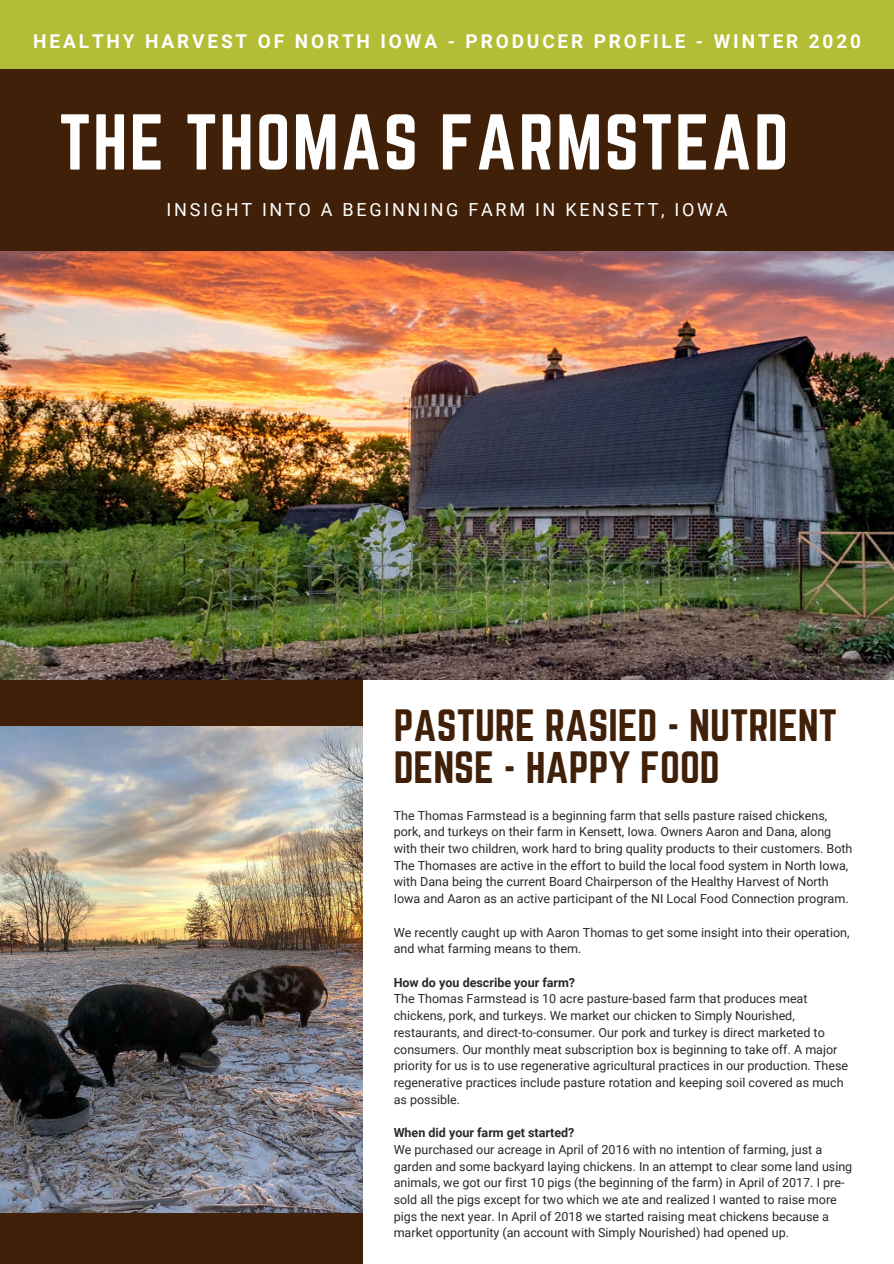
<style>
.page{position:relative;width:894px;height:1264px;background:#fff}
.page>*{position:absolute;margin:0;border:0;box-sizing:border-box;transform-origin:0 0}
.t1{font:69px "Norwester";letter-spacing:.03em;color:#fff}
.t2{font:39.75px/41.7px "Norwester";color:#402008}
.t3{font:700 19.05px "Roboto";letter-spacing:.15em;color:#fff}
.t4{font:18px "Roboto";letter-spacing:.15em;color:#fff}
.t5{font:12.6px/16.6px "Roboto";color:#292929}
.t6{font:700 12.6px "Roboto";color:#292929}
</style>
<div class="page">
<div style="left:0;top:679px;width:362px;height:584px;background:#402008"></div>
<div style="left:0;top:53px;width:893px;height:243px;background:#402008"></div>
<img style="left:0;top:251px;width:893px;height:428px">
<div style="left:0;top:0;width:893px;height:69px;background:#b3bd35"></div>
<img style="left:0;top:726px;width:362px;height:486px">
<h3 class="t3" style="left:33px;top:30px;width:829px">HEALTHY HARVEST OF NORTH IOWA - PRODUCER PROFILE - WINTER 2020</h3>
<h1 class="t1" style="left:59px;top:109px;width:730px">THE THOMAS FARMSTEAD</h1>
<h3 class="t4" style="left:167px;top:200px;width:562px">INSIGHT INTO A BEGINNING FARM IN KENSETT, IOWA</h3>
<h2 class="t2" style="left:393px;top:706px;width:445px">PASTURE RASIED - NUTRIENT<br>DENSE - HAPPY FOOD</h2>
<p class="t5" style="left:393px;top:807px;width:460px">The Thomas Farmstead is a beginning farm that sells pasture raised chickens, pork, and turkeys on their farm in Kensett, Iowa. Owners Aaron and Dana, along with their two children, work hard to bring quality products to their customers. Both The Thomases are active in the effort to build the local food system in North Iowa, with Dana being the current Board Chairperson of the Healthy Harvest of North Iowa and Aaron as an active participant of the NI Local Food Connection program.</p>
<p class="t5" style="left:393px;top:924px;width:457px">We recently caught up with Aaron Thomas to get some insight into their operation, and what farming means to them.</p>
<p class="t6" style="left:393px;top:975px;width:183px">How do you describe your farm?</p>
<p class="t5" style="left:393px;top:990px;width:456px">The Thomas Farmstead is 10 acre pasture-based farm that produces meat chickens, pork, and turkeys. We market our chicken to Simply Nourished, restaurants, and direct-to-consumer. Our pork and turkey is direct marketed to consumers. Our monthly meat subscription box is beginning to take off. A major priority for us is to use regenerative agricultural practices in our production. These regenerative practices include pasture rotation and keeping soil covered as much as possible.</p>
<p class="t6" style="left:393px;top:1125px;width:182px">When did your farm get started?</p>
<p class="t5" style="left:393px;top:1141px;width:460px">We purchased our acreage in April of 2016 with no intention of farming, just a garden and some backyard laying chickens. In an attempt to clear some land using animals, we got our first 10 pigs (the beginning of the farm) in April of 2017. I pre&shy;sold all the pigs except for two which we ate and realized I wanted to raise more pigs the next year. In April of 2018 we started raising meat chickens because a market opportunity (an account with Simply Nourished) had opened up.</p>
</div>
